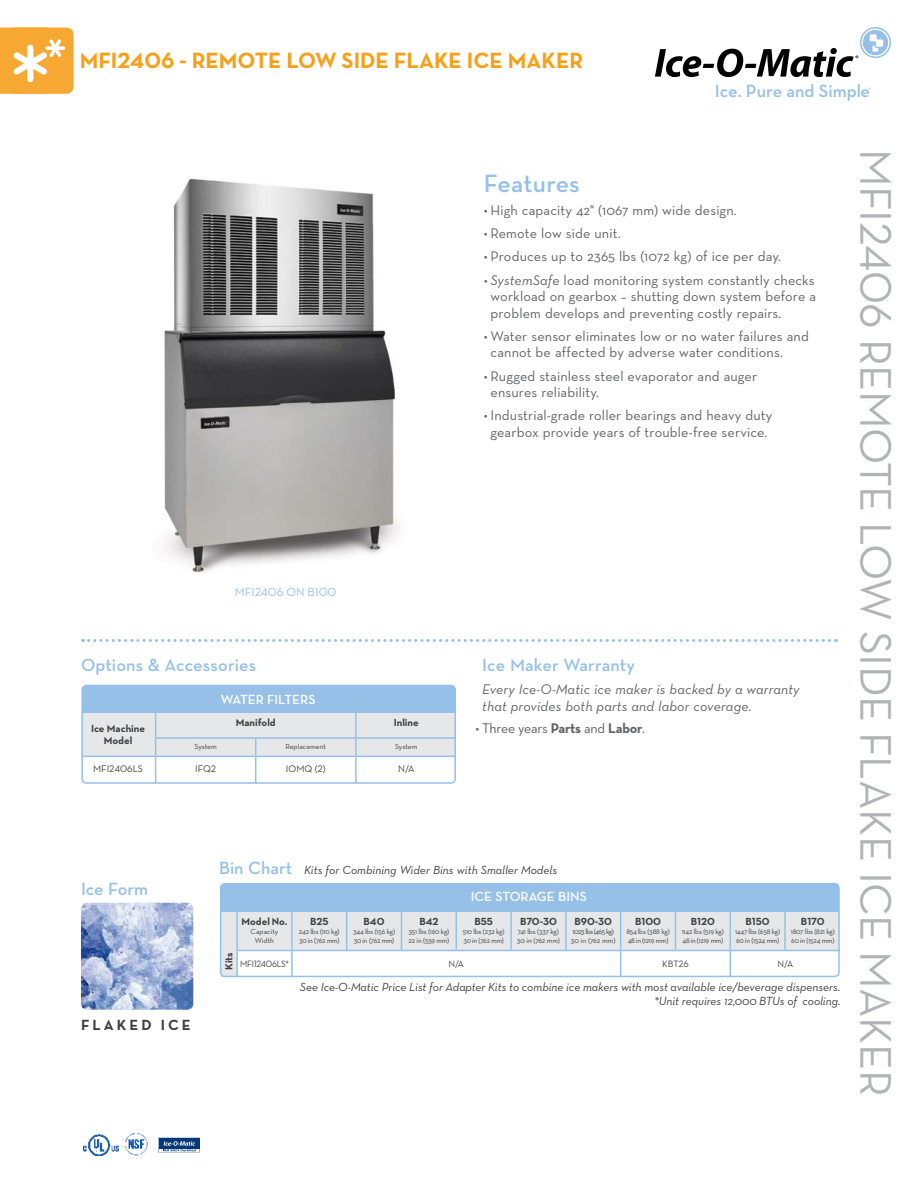
<style>
.page{position:relative;width:918px;height:1188px;background:#fff}
.page>*{position:absolute;margin:0;border:0;box-sizing:border-box;transform-origin:0 0}
.t1{font:45px "Neutraface Text";letter-spacing:-.01em;color:#b1b4b6}
.t2{font:600 25.5px "Neutraface Text";color:#96c0e7}
.t3{font:700 22.5px "Neutraface Text";color:#f6a01a}
.t4{font:600 18.15px "Neutraface Text";color:#96c0e7}
.t5{font:600 18px "Neutraface Text";letter-spacing:.005em;color:#96c0e7}
.t6{font:700 15px "Neutraface Text";letter-spacing:.2em;color:#414042}
.t7{font:14.25px/16.5px "Neutraface Text";letter-spacing:.01em;color:#636466}
.t8{font:14.25px/16.5px "Neutraface Text Book Italic Alt";letter-spacing:.01em;color:#636466}
.t9{font:14.25px "Neutraface Text";letter-spacing:-.02em;color:#636466}
.t10{font:600 13.5px "Neutraface Text";color:#fff}
.t11{font:12px/14.4px "Neutraface Text Book Italic Alt";letter-spacing:-.005em;color:#414042;text-align:right}
.t12{font:12px "Neutraface Text";color:#96c0e7}
.t13{font:700 10.5px/12px "Neutraface Text";color:#414042;text-align:center}
.t14{font:9.75px "Neutraface Text";color:#414042}
.t15{font:9.3px "Neutraface Text";letter-spacing:-.02em;color:#414042;scale:.93 1}
.t16{font:9.3px "Neutraface Text";letter-spacing:-.02em;color:#414042}
.t17{font:7.5px/9px "Neutraface Text";letter-spacing:-.02em;color:#414042;scale:.95 1}
.t18{font:7.5px/9px "Neutraface Text";letter-spacing:-.02em;color:#414042}
.t19{font:7.5px/9px "Neutraface Text";color:#414042;text-align:center}
.s1{font-family:"Neutraface Text Book Italic Alt"}
.s2{font-weight:700}
.s3{font-family:"Neutraface Text";font-weight:600;font-size:18px;color:#96c0e7}
</style>
<div class="page">
<svg style="left:221px;top:911px;width:616px;height:66px"></svg>
<div style="left:7px;top:28px;width:67px;height:66px;background:#f7a833;border-radius:7px"></div>
<svg style="left:0;top:28px;width:67px;height:66px"></svg>
<img style="left:164px;top:178px;width:235px;height:395px">
<div style="left:863px;top:30px;width:25px;height:25px;background:#96c0e7;border-radius:50%"></div>
<svg style="left:873px;top:46px;width:5px;height:6px"></svg>
<div style="left:875px;top:39px;width:9px;height:8px;background:#fff;border-radius:2px"></div>
<div style="left:875px;top:38px;width:10px;height:10px;border:1px solid #96c0e7;border-radius:2px"></div>
<div style="left:870px;top:34px;width:7px;height:7px;background:#fff"></div>
<div style="left:860px;top:27px;width:31px;height:31px;border:2px solid #96c0e7;border-radius:50%"></div>
<svg style="left:655px;top:48px;width:203px;height:29px"></svg>
<img style="left:84px;top:1135px;width:35px;height:21px">
<img style="left:125px;top:1133px;width:23px;height:23px">
<svg style="left:158px;top:1138px;width:42px;height:14px"></svg>
<svg style="left:89px;top:639px;width:748px;height:3px"></svg>
<svg style="left:84px;top:713px;width:369px;height:68px"></svg>
<hr style="left:155px;top:737px;width:101px;height:2px;background:#96c0e7">
<hr style="left:256px;top:737px;width:100px;height:2px;background:#96c0e7">
<hr style="left:356px;top:737px;width:100px;height:2px;background:#96c0e7">
<hr style="left:81px;top:756px;width:75px;height:1px;background:#96c0e7">
<hr style="left:156px;top:756px;width:100px;height:1px;background:#96c0e7">
<hr style="left:256px;top:756px;width:100px;height:1px;background:#96c0e7">
<hr style="left:356px;top:756px;width:100px;height:1px;background:#96c0e7">
<div style="left:82px;top:686px;width:374px;height:27px;background:#96c0e7;border-radius:4px"></div>
<div style="left:81px;top:685px;width:375px;height:99px;border:2px solid #96c0e7;border-radius:4px"></div>
<div style="left:220px;top:883px;width:620px;height:94px;border:2px solid #96c0e7;border-radius:4px"></div>
<img style="left:81px;top:903px;width:112px;height:107px">
<div style="left:221px;top:883px;width:618px;height:28px;background:#96c0e7;border-radius:4px"></div>
<h3 class="t3" style="left:80px;top:46px;width:505px">MFI2406 - REMOTE LOW SIDE FLAKE ICE MAKER</h3>
<p class="t4" style="left:715px;top:79px;width:157px">ice. Pure and simple</p>
<h2 class="t2" style="left:484px;top:167px;width:98px">Features</h2>
<p class="t7" style="left:484px;top:202px;width:255px">• High capacity 42" (1067 mm) wide design.</p>
<p class="t7" style="left:484px;top:225px;width:138px">• Remote low side unit.</p>
<p class="t7" style="left:484px;top:248px;width:299px">• Produces up to 2365 lbs (1072 kg) of ice per day.</p>
<p class="t7" style="left:491px;top:271px;width:327px;text-align:justify;text-indent:-7px"><span class="s1">• SystemSafe</span> load monitoring system constantly checks workload on gearbox – shutting down system before a problem develops and preventing costly repairs.</p>
<p class="t7" style="left:491px;top:328px;width:320px;text-indent:-7px">• Water sensor eliminates low or no water failures and cannot be affected by adverse water conditions.</p>
<p class="t7" style="left:491px;top:367px;width:268px;text-indent:-7px">• Rugged stainless steel evaporator and auger ensures reliability.</p>
<p class="t7" style="left:484px;top:407px;width:290px;text-align:center">• Industrial-grade roller bearings and heavy duty gearbox provide years of trouble-free service.</p>
<p class="t12" style="left:235px;top:585px;width:103px">MFI2406 ON B100</p>
<p class="t5" style="left:81px;top:654px;width:177px">Options &amp; Accessories</p>
<p class="t13" style="left:91px;top:722px;width:55px">Ice Machine<br>Model</p>
<p class="t10" style="left:221px;top:691px;width:96px">water filters</p>
<p class="t13" style="left:236px;top:717px;width:41px">Manifold</p>
<p class="t13" style="left:394px;top:717px;width:27px">Inline</p>
<p class="t18" style="left:195px;top:742px;width:24px">System</p>
<p class="t19" style="left:285px;top:742px;width:42px">Replacement</p>
<p class="t18" style="left:395px;top:742px;width:24px">System</p>
<p class="t14" style="left:93px;top:763px;width:51px">MFI2406LS</p>
<p class="t14" style="left:195px;top:763px;width:23px">IFQ2</p>
<p class="t14" style="left:286px;top:763px;width:41px">IOMQ (2)</p>
<p class="t14" style="left:398px;top:763px;width:18px">N/A</p>
<p class="t5" style="left:482px;top:654px;width:154px">I ce Maker Warranty</p>
<p class="t8" style="left:482px;top:681px;width:319px">Every Ice-O-Matic ice maker is backed by a warranty that provides both parts and labor coverage.</p>
<p class="t9" style="left:475px;top:719px;width:171px">• Three years <span class="s2">Parts</span> and <span class="s2">Labor</span>.</p>
<p class="t5" style="left:81px;top:878px;width:69px">I ce Form</p>
<p class="t6" style="left:81px;top:1015px;width:111px">FLAKED ICE</p>
<p class="t11" style="left:219px;top:862px;width:340px"><span class="s3">Bin Chart</span> Kits for Combining Wider Bins with Smaller Models</p>
<p class="t10" style="left:471px;top:888px;width:118px">Ice Storage Bins</p>
<p class="t13" style="left:242px;top:915px;width:47px">Model No.</p>
<p class="t19" style="left:251px;top:927px;width:29px">Capacity<br>Width</p>
<p class="t13" style="left:310px;top:915px;width:20px">B25</p>
<p class="t17" style="left:299px;top:927px;width:44px">242 lbs (110 kg)<br>30 in (762 mm)</p>
<p class="t13" style="left:364px;top:915px;width:23px">B40</p>
<p class="t17" style="left:353px;top:927px;width:46px">344 lbs (156 kg)<br>30 in (762 mm)</p>
<p class="t13" style="left:419px;top:915px;width:20px">B42</p>
<p class="t17" style="left:408px;top:927px;width:45px">351 lbs (160 kg)<br>22 in (559 mm)</p>
<p class="t13" style="left:474px;top:915px;width:20px">B55</p>
<p class="t17" style="left:463px;top:927px;width:45px">510 lbs (232 kg)<br>30 in (762 mm)</p>
<p class="t13" style="left:520px;top:915px;width:38px">B70-30</p>
<p class="t17" style="left:517px;top:927px;width:47px">741 lbs (337 kg)<br>30 in (762 mm)</p>
<p class="t13" style="left:574px;top:915px;width:39px">B90-30</p>
<p class="t18" style="left:571px;top:927px;width:47px">1023 lbs (465 kg)<br>30 in (762 mm)</p>
<p class="t13" style="left:635px;top:915px;width:27px">B100</p>
<p class="t17" style="left:626px;top:927px;width:47px">854 lbs (388 kg)<br>48 in (1219 mm)</p>
<p class="t13" style="left:691px;top:915px;width:25px">B120</p>
<p class="t17" style="left:682px;top:927px;width:46px">1142 lbs (519 kg)<br>48 in (1219 mm)</p>
<p class="t13" style="left:746px;top:915px;width:26px">B150</p>
<p class="t17" style="left:735px;top:927px;width:49px">1447 lbs (658 kg)<br>60 in (1524 mm)</p>
<p class="t13" style="left:801px;top:915px;width:25px">B170</p>
<p class="t17" style="left:791px;top:927px;width:48px">1807 lbs (821 kg)<br>60 in (1524 mm)</p>
<p class="t13" style="left:223px;top:970px;width:19px;rotate:-90deg">Kits</p>
<p class="t15" style="left:240px;top:958px;width:54px">MFI12406LS*</p>
<p class="t16" style="left:448px;top:958px;width:17px">N/A</p>
<p class="t16" style="left:662px;top:958px;width:28px">KBT26</p>
<p class="t16" style="left:778px;top:958px;width:17px">N/A</p>
<p class="t11" style="left:300px;top:979px;width:542px">See Ice-O-Matic Price List for Adapter Kits to combine ice makers with most available ice/beverage dispensers. *Unit requires 12,000 BTUs of cooling.</p>
<h1 class="t1" style="left:904px;top:148px;width:950px;rotate:90deg">MFI2406 REMOTE LOW SIDE FLAKE ICE MAKER</h1>
</div>
